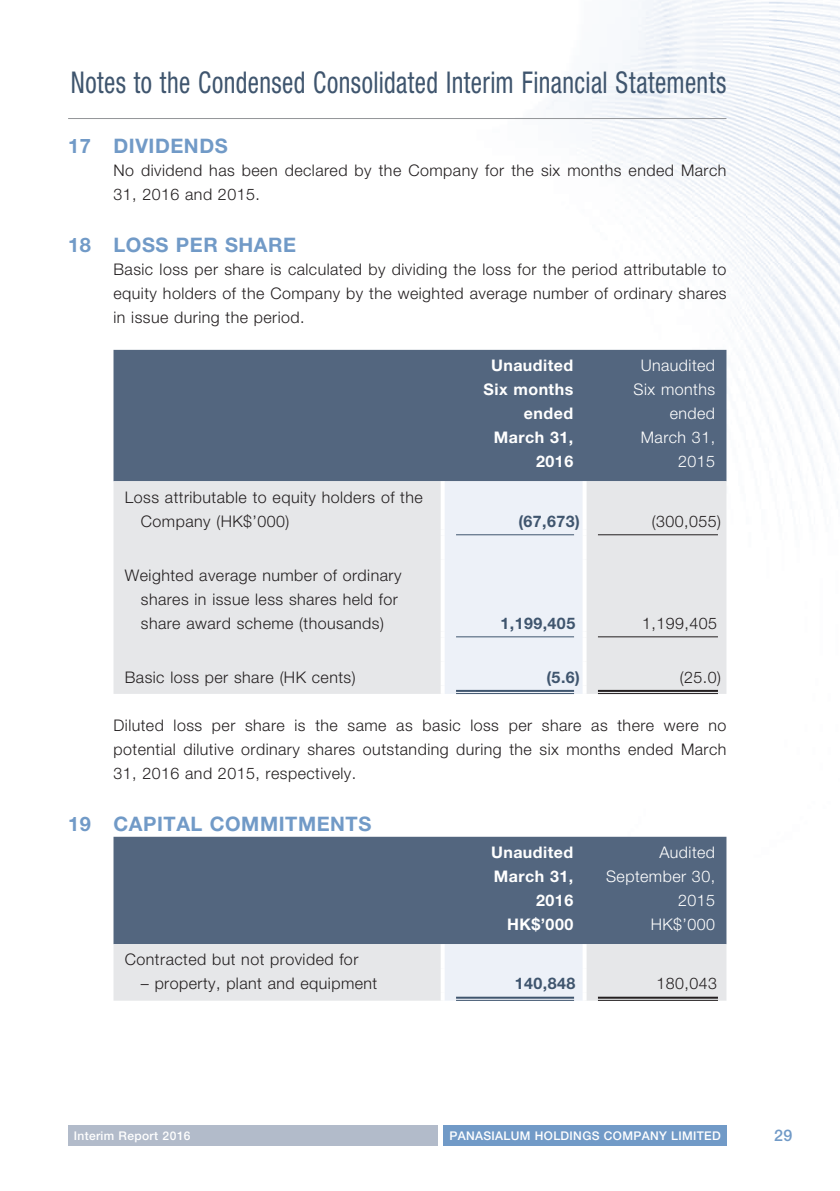
<style>
.page{position:relative;width:840px;height:1191px;background:#fff}
.page>*{position:absolute;margin:0;border:0;box-sizing:border-box;transform-origin:0 0}
.t1{font:condensed 30px "Helvetica Neue LT Std";letter-spacing:.015em;color:#3f556e;scale:.84 1}
.t2{font:700 20px "Helvetica Neue LT Std";letter-spacing:.03em;color:#719ac7}
.t3{font:300 16px/24px "Helvetica Neue LT Std";letter-spacing:.03em;color:#231f20}
.t4{font:300 16px/24px "Helvetica Neue LT Std";letter-spacing:.03em;color:#fff;text-align:right}
.t5{font:700 16px/24px "Helvetica Neue LT Std";letter-spacing:.03em;color:#fff;text-align:right}
.t6{font:700 16px "Helvetica Neue LT Std";letter-spacing:.03em;color:#3f556e}
.t7{font:500 16px "Helvetica Neue LT Std";color:#719ac7}
.t8{font:500 12px "Helvetica Neue LT Std";letter-spacing:.03em;color:#fff}
</style>
<div class="page">
<img style="left:68px;top:0;width:771px;height:1146px">
<hr style="left:68px;top:118px;width:658px;height:1px;background:#939598">
<div style="left:443px;top:1125px;width:283px;height:20px;background:#719ac7"></div>
<div style="left:68px;top:1125px;width:369px;height:20px;background:#b2bbca"></div>
<div style="left:113px;top:350px;width:613px;height:131px;background:#53667f"></div>
<div style="left:113px;top:481px;width:613px;height:213px;background:#e6e7e9"></div>
<div style="left:440px;top:481px;width:146px;height:213px;background:#edf1f8"></div>
<hr style="left:582px;top:559px;width:4px;height:72px;background:#fff">
<svg style="left:440px;top:559px;width:4px;height:72px"></svg>
<hr style="left:456px;top:534px;width:117px;height:1px;background:#3f556e">
<hr style="left:597px;top:534px;width:120px;height:1px;background:#231f20">
<hr style="left:456px;top:636px;width:117px;height:1px;background:#3f556e">
<hr style="left:597px;top:636px;width:120px;height:1px;background:#231f20">
<hr style="left:456px;top:690px;width:117px;height:2px;background:#3f556e">
<hr style="left:456px;top:693px;width:117px;height:1px;background:#3f556e">
<hr style="left:597px;top:690px;width:120px;height:2px;background:#231f20">
<hr style="left:597px;top:693px;width:120px;height:1px;background:#231f20">
<div style="left:113px;top:836px;width:613px;height:108px;background:#53667f"></div>
<svg style="left:113px;top:944px;width:613px;height:56px;background:#e6e8eb"></svg>
<hr style="left:456px;top:996px;width:117px;height:2px;background:#3f556e">
<hr style="left:456px;top:1000px;width:117px;height:1px;background:#3f556e">
<hr style="left:597px;top:996px;width:120px;height:2px;background:#231f20">
<hr style="left:597px;top:1000px;width:120px;height:1px;background:#231f20">
<h1 class="t1" style="left:71px;top:65px;width:781px">Notes to the Condensed Consolidated Interim Financial Statements</h1>
<p class="t2" style="left:68px;top:133px;width:160px">17 DIVIDENDS</p>
<p class="t3" style="left:113px;top:158px;width:614px">No dividend has been declared by the Company for the six months ended March<br>31, 2016 and 2015.</p>
<p class="t2" style="left:68px;top:232px;width:40px">18 LOSS</p>
<p class="t2" style="left:176px;top:232px;width:15px">PER</p>
<p class="t2" style="left:225px;top:232px;width:15px">SHARE</p>
<p class="t3" style="left:113px;top:257px;width:614px;text-align:justify">Basic loss per share is calculated by dividing the loss for the period attributable to equity holders of the Company by the weighted average number of ordinary shares in issue during the period.</p>
<p class="t5" style="left:483px;top:353px;width:91px">Unaudited<br>Six months ended<br>March 31,<br>2016</p>
<p class="t4" style="left:633px;top:353px;width:83px">Unaudited<br>Six months ended<br>March 31,<br>2015</p>
<p class="t3" style="left:141px;top:484px;width:283px;text-indent:-16px">Loss attributable to equity holders of the<br>Company (HK$’000)</p>
<p class="t6" style="left:518px;top:511px;width:63px">(67,673)</p>
<p class="t3" style="left:651px;top:508px;width:71px">(300,055)</p>
<p class="t3" style="left:141px;top:562px;width:262px;text-indent:-16px">Weighted average number of ordinary shares in issue less shares held for share award scheme (thousands)</p>
<p class="t6" style="left:500px;top:613px;width:76px">1,199,405</p>
<p class="t3" style="left:642px;top:610px;width:76px">1,199,405</p>
<p class="t3" style="left:125px;top:664px;width:232px">Basic loss per share (HK cents)</p>
<p class="t6" style="left:546px;top:667px;width:35px">(5.6)</p>
<p class="t3" style="left:679px;top:664px;width:43px">(25.0)</p>
<p class="t3" style="left:113px;top:713px;width:614px;text-align:justify">Diluted loss per share is the same as basic loss per share as there were no potential dilutive ordinary shares outstanding during the six months ended March 31, 2016 and 2015, respectively.</p>
<p class="t2" style="left:68px;top:811px;width:39px">19 CAPITAL</p>
<p class="t2" style="left:210px;top:811px;width:16px">COMMITME</p>
<p class="t2" style="left:330px;top:811px;width:29px">NTS</p>
<p class="t5" style="left:491px;top:840px;width:84px">Unaudited<br>March 31,<br>2016<br>HK$’000</p>
<p class="t4" style="left:605px;top:840px;width:110px">Audited<br>September 30,<br>2015<br>HK$’000</p>
<p class="t3" style="left:125px;top:947px;width:235px">Contracted but not provided for</p>
<p class="t3" style="left:141px;top:971px;width:238px">– property, plant and equipment</p>
<p class="t6" style="left:514px;top:973px;width:62px">140,848</p>
<p class="t3" style="left:656px;top:971px;width:62px">180,043</p>
<p class="t8" style="left:74px;top:1128px;width:118px">Interim Report 2016</p>
<p class="t8" style="left:449px;top:1128px;width:273px">PANASIALUM HOLDINGS COMPANY LIMITED</p>
<p class="t7" style="left:773px;top:1125px;width:20px">29</p>
</div>
